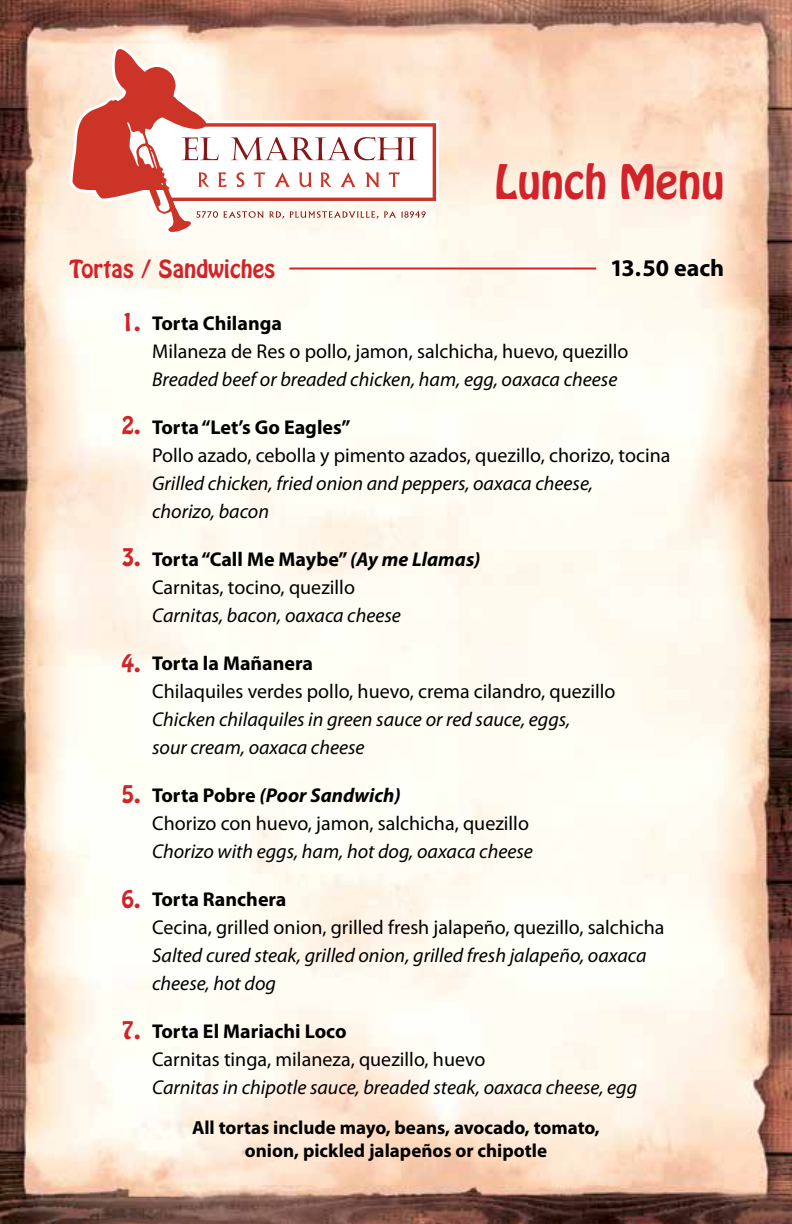
<style>
.page{position:relative;width:792px;height:1224px;background:#fff}
.page>*{position:absolute;margin:0;border:0;box-sizing:border-box;transform-origin:0 0}
.t1{font:42px "Hobo Std";color:#d2232a}
.t2{font:700 24px "Myriad Pro";color:#000}
.t3{font:22px "Hobo Std";color:#d2232a}
.t4{font:20px/28px "Myriad Pro";color:#000}
.t5{font:italic 20px/28px "Myriad Pro";color:#000}
.t6{font:700 20px "Myriad Pro";color:#000}
.t7{font:700 19px/22.8px "Myriad Pro";color:#000;text-align:center}
.s1{font-weight:700}
.s2{font-weight:700;font-style:italic}
</style>
<div class="page">
<img style="left:0;top:0;width:792px;height:1224px">
<svg style="left:70px;top:46px;width:369px;height:189px"></svg>
<svg style="left:112px;top:107px;width:322px;height:112px"></svg>
<hr style="left:289px;top:268px;width:307px;height:2px;background:#d2232a">
<h1 class="t1" style="left:494px;top:153px;width:232px">Lunch Menu</h1>
<p class="t3" style="left:70px;top:254px;width:208px">Tortas / Sandwiches</p>
<p class="t2" style="left:610px;top:252px;width:116px">13.50 each</p>
<p class="t6" style="left:152px;top:310px;width:131px">Torta Chilanga</p>
<p class="t4" style="left:152px;top:336px;width:478px">Milaneza de Res o pollo, jamon, salchicha, huevo, quezillo</p>
<p class="t5" style="left:152px;top:364px;width:467px">Breaded beef or breaded chicken, ham, egg, oaxaca cheese</p>
<p class="t6" style="left:152px;top:414px;width:200px">Torta “Let’s Go Eagles”</p>
<p class="t4" style="left:152px;top:440px;width:520px">Pollo azado, cebolla y pimento azados, quezillo, chorizo, tocina</p>
<p class="t5" style="left:152px;top:468px;width:443px">Grilled chicken, fried onion and peppers, oaxaca cheese, chorizo, bacon</p>
<p class="t4" style="left:152px;top:544px;width:330px"><span class="s1">Torta “Call Me Maybe”</span> <span class="s2">(Ay me Llamas)<br></span>Carnitas, tocino, quezillo</p>
<p class="t5" style="left:152px;top:600px;width:250px">Carnitas, bacon, oaxaca cheese</p>
<p class="t6" style="left:152px;top:650px;width:162px">Torta la Mañanera</p>
<p class="t4" style="left:152px;top:676px;width:465px">Chilaquiles verdes pollo, huevo, crema cilandro, quezillo</p>
<p class="t5" style="left:152px;top:704px;width:420px">Chicken chilaquiles in green sauce or red sauce, eggs, sour cream, oaxaca cheese</p>
<p class="t4" style="left:152px;top:780px;width:378px"><span class="s1">Torta Pobre</span> <span class="s2">(Poor Sandwich)<br></span>Chorizo con huevo, jamon, salchicha, quezillo</p>
<p class="t5" style="left:152px;top:836px;width:382px">Chorizo with eggs, ham, hot dog, oaxaca cheese</p>
<p class="t6" style="left:152px;top:886px;width:136px">Torta Ranchera</p>
<p class="t4" style="left:152px;top:912px;width:514px">Cecina, grilled onion, grilled fresh jalapeño, quezillo, salchicha</p>
<p class="t5" style="left:152px;top:940px;width:496px">Salted cured steak, grilled onion, grilled fresh jalapeño, oaxaca cheese, hot dog</p>
<p class="t6" style="left:152px;top:1018px;width:196px">Torta El Mariachi Loco</p>
<p class="t4" style="left:152px;top:1044px;width:335px">Carnitas tinga, milaneza, quezillo, huevo</p>
<p class="t5" style="left:152px;top:1072px;width:487px">Carnitas in chipotle sauce, breaded steak, oaxaca cheese, egg</p>
<p class="t3" style="left:122px;top:307px;width:21px">1.</p>
<p class="t3" style="left:122px;top:410px;width:21px">2.</p>
<p class="t3" style="left:122px;top:542px;width:21px">3.</p>
<p class="t3" style="left:122px;top:647px;width:21px">4.</p>
<p class="t3" style="left:122px;top:778px;width:21px">5.</p>
<p class="t3" style="left:122px;top:883px;width:21px">6.</p>
<p class="t3" style="left:122px;top:1015px;width:21px">7.</p>
<p class="t7" style="left:192px;top:1116px;width:409px">All tortas include mayo, beans, avocado, tomato, onion, pickled jalapeños or chipotle</p>
</div>
